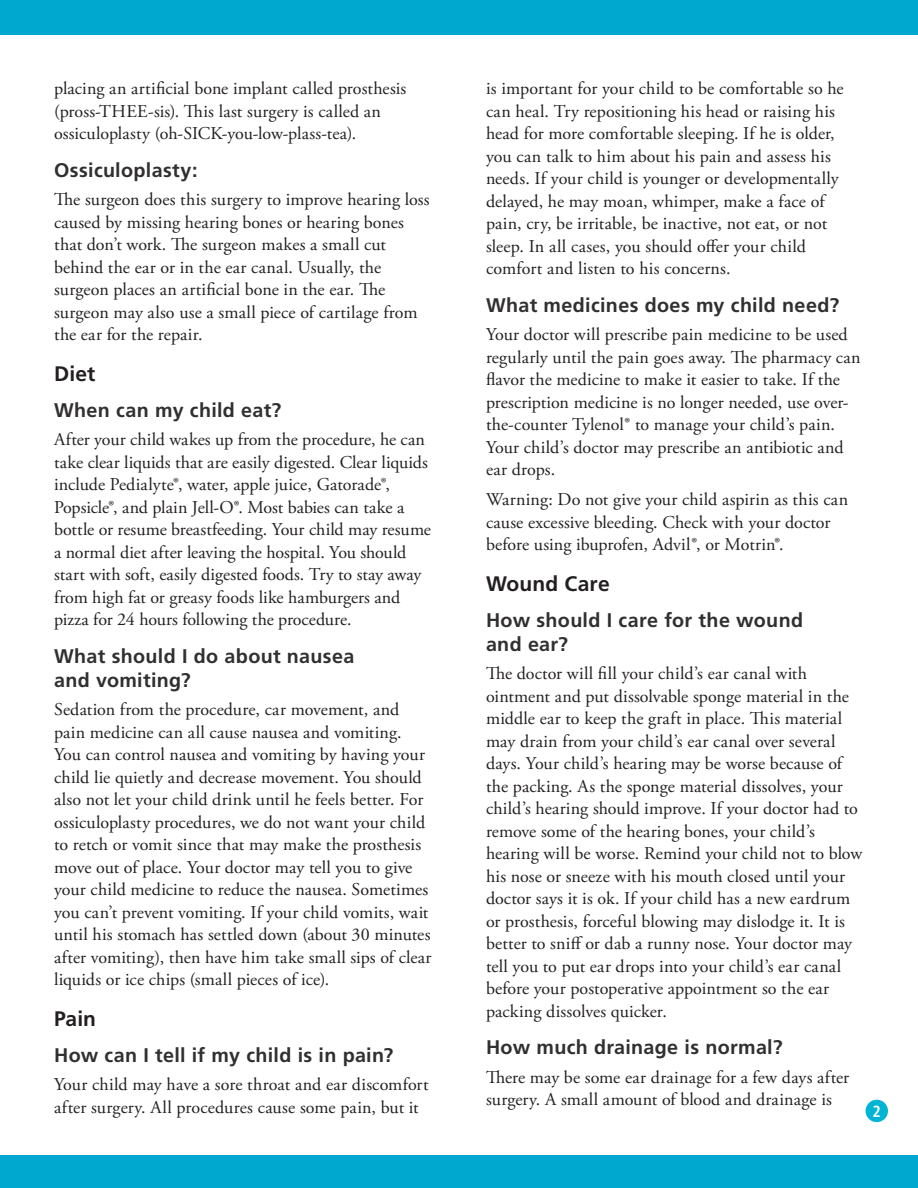
<style>
.page{position:relative;width:918px;height:1188px;background:#fff}
.page>*{position:absolute;margin:0;border:0;box-sizing:border-box;transform-origin:0 0}
.Level_1__h2{font:700 21px "Frutiger LT Std";letter-spacing:.005em;color:#231f20}
.Level_2__h3{font:700 19.65px/24px "Frutiger LT Std";letter-spacing:.015em;color:#312f30}
.Main__p{font:18px/22.5px "Adobe Garamond Pro";letter-spacing:.005em;color:#231f20}
.Page_number{font:700 condensed 16.2px "Frutiger LT Std";color:#fff}
</style>
<div class="page">
<div style="left:0;top:0;width:918px;height:35px;background:#00a7cf"></div>
<div style="left:866px;top:1100px;width:22px;height:22px;background:#00b4d6;border-radius:50%"></div>
<div style="left:0;top:1156px;width:918px;height:32px;background:#00a7cf"></div>
<p class="Main__p" style="left:54px;top:78px;width:354px">placing an artificial bone implant called prosthesis (pross-THEE-sis). This last surgery is called an ossiculoplasty (oh-SICK-you-low-plass-tea).</p>
<p class="Level_2__h3" style="left:54px;top:158px;width:145px">Ossiculoplasty:</p>
<p class="Main__p" style="left:54px;top:189px;width:377px">The surgeon does this surgery to improve hearing loss caused by missing hearing bones or hearing bones that don’t work. The surgeon makes a small cut behind the ear or in the ear canal. Usually, the surgeon places an artificial bone in the ear. The surgeon may also use a small piece of cartilage from the ear for the repair.</p>
<p class="Level_1__h2" style="left:54px;top:361px;width:43px">Diet</p>
<p class="Level_2__h3" style="left:54px;top:398px;width:229px">When can my child eat?</p>
<p class="Main__p" style="left:54px;top:429px;width:378px">After your child wakes up from the procedure, he can take clear liquids that are easily digested. Clear liquids include Pedialyte®, water, apple juice, Gatorade®, Popsicle®, and plain Jell-O®. Most babies can take a bottle or resume breastfeeding. Your child may resume a normal diet after leaving the hospital. You should start with soft, easily digested foods. Try to stay away from high fat or greasy foods like hamburgers and pizza for 24 hours following the procedure.</p>
<p class="Level_2__h3" style="left:54px;top:644px;width:302px">What should I do about nausea and vomiting?</p>
<p class="Main__p" style="left:54px;top:699px;width:379px">Sedation from the procedure, car movement, and pain medicine can all cause nausea and vomiting.<br>You can control nausea and vomiting by having your child lie quietly and decrease movement. You should also not let your child drink until he feels better. For ossiculoplasty procedures, we do not want your child to retch or vomit since that may make the prosthesis move out of place. Your doctor may tell you to give your child medicine to reduce the nausea. Sometimes you can’t prevent vomiting. If your child vomits, wait until his stomach has settled down (about 30 minutes after vomiting), then have him take small sips of clear liquids or ice chips (small pieces of ice).</p>
<p class="Level_1__h2" style="left:54px;top:1006px;width:44px">Pain</p>
<p class="Level_2__h3" style="left:54px;top:1043px;width:341px">How can I tell if my child is in pain?</p>
<p class="Main__p" style="left:54px;top:1074px;width:376px">Your child may have a sore throat and ear discomfort after surgery. All procedures cause some pain, but it</p>
<p class="Main__p" style="left:486px;top:78px;width:359px">is important for your child to be comfortable so he can heal. Try repositioning his head or raising his head for more comfortable sleeping. If he is older, you can talk to him about his pain and assess his needs. If your child is younger or developmentally delayed, he may moan, whimper, make a face of pain, cry, be irritable, be inactive, not eat, or not sleep. In all cases, you should offer your child comfort and listen to his concerns.</p>
<p class="Level_2__h3" style="left:486px;top:293px;width:355px">What medicines does my child need?</p>
<p class="Main__p" style="left:486px;top:324px;width:376px">Your doctor will prescribe pain medicine to be used regularly until the pain goes away. The pharmacy can flavor the medicine to make it easier to take. If the prescription medicine is no longer needed, use over&shy;the-counter Tylenol® to manage your child’s pain.<br>Your child’s doctor may prescribe an antibiotic and ear drops.</p>
<p class="Main__p" style="left:486px;top:489px;width:364px">Warning: Do not give your child aspirin as this can cause excessive bleeding. Check with your doctor before using ibuprofen, Advil®, or Motrin®.</p>
<p class="Level_1__h2" style="left:486px;top:571px;width:125px">Wound Care</p>
<p class="Level_2__h3" style="left:486px;top:608px;width:319px">How should I care for the wound and ear?</p>
<p class="Main__p" style="left:486px;top:663px;width:378px">The doctor will fill your child’s ear canal with ointment and put dissolvable sponge material in the middle ear to keep the graft in place. This material may drain from your child’s ear canal over several days. Your child’s hearing may be worse because of the packing. As the sponge material dissolves, your child’s hearing should improve. If your doctor had to remove some of the hearing bones, your child’s hearing will be worse. Remind your child not to blow his nose or sneeze with his mouth closed until your doctor says it is ok. If your child has a new eardrum or prosthesis, forceful blowing may dislodge it. It is better to sniff or dab a runny nose. Your doctor may tell you to put ear drops into your child’s ear canal before your postoperative appointment so the ear packing dissolves quicker.</p>
<p class="Level_2__h3" style="left:486px;top:1035px;width:298px">How much drainage is normal?</p>
<p class="Main__p" style="left:486px;top:1066px;width:365px">There may be some ear drainage for a few days after surgery. A small amount of blood and drainage is</p>
<p class="Page_number" style="left:873px;top:1101px;width:10px">2</p>
</div>
